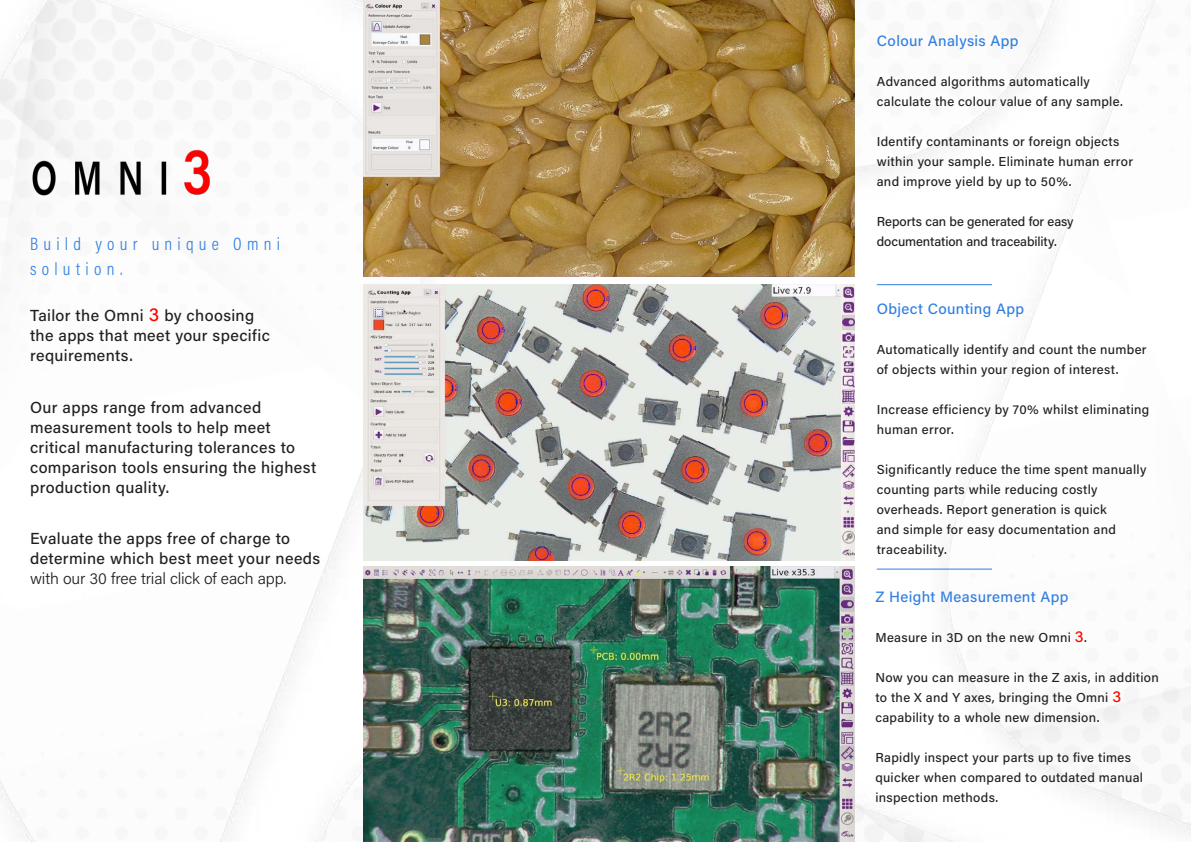
<style>
.page{position:relative;width:1191px;height:842px;background:#fff}
.page>*{position:absolute;margin:0;border:0;box-sizing:border-box;transform-origin:0 0}
.t1{font:300 18px/25px "Acumin Pro Cond";letter-spacing:.29em;color:#307fe1}
.t2{font:500 16px/20px "Acumin Pro";letter-spacing:.025em;color:#231f20}
.t3{font:300 16px "Acumin Pro";letter-spacing:-.01em;color:#231f20}
.t4{font:500 15px "Acumin Pro";letter-spacing:.025em;color:#307fe1}
.t5{font:500 13px/20px "Acumin Pro";letter-spacing:.02em;color:#231f20}
.t6{font:500 13px/20px "Acumin Pro";letter-spacing:-.005em;color:#231f20}
.s1{font-size:19px;color:#ff0600}
.s2{font-size:16px;color:#ff0600}
</style>
<div class="page">
<img style="left:0;top:0;width:1191px;height:842px">
<img style="left:364px;top:0;width:490px;height:276px">
<img style="left:364px;top:285px;width:490px;height:276px">
<img style="left:364px;top:566px;width:490px;height:276px">
<hr style="left:876px;top:284px;width:116px;height:1px;background:#307fe1">
<hr style="left:876px;top:569px;width:116px;height:1px;background:#307fe1">
<img style="left:32px;top:145px;width:191px;height:56px">
<h1 class="t1" style="left:30px;top:231px;width:251px">Build your unique Omni solution.</h1>
<p class="t2" style="left:30px;top:305px;width:241px">Tailor the Omni <span class="s1">3</span> by choosing the apps that meet your specific requirements.</p>
<p class="t2" style="left:30px;top:396px;width:288px">Our apps range from advanced measurement tools to help meet critical manufacturing tolerances to comparison tools ensuring the highest production quality.</p>
<p class="t2" style="left:30px;top:528px;width:292px">Evaluate the apps free of charge to determine which best meet your needs</p>
<p class="t3" style="left:30px;top:567px;width:258px">with our 30 free trial click of each app.</p>
<p class="t4" style="left:876px;top:30px;width:143px">Colour Analysis App</p>
<p class="t5" style="left:876px;top:70px;width:247px">Advanced algorithms automatically calculate the colour value of any sample.</p>
<p class="t5" style="left:876px;top:130px;width:258px">Identify contaminants or foreign objects within your sample. Eliminate human error and improve yield by up to 50%.</p>
<p class="t6" style="left:876px;top:210px;width:198px">Reports can be generated for easy documentation and traceability.</p>
<p class="t4" style="left:876px;top:299px;width:149px">Object Counting App</p>
<p class="t5" style="left:876px;top:339px;width:271px">Automatically identify and count the number of objects within your region of interest.</p>
<p class="t5" style="left:876px;top:399px;width:274px">Increase efficiency by 70% whilst eliminating human error.</p>
<p class="t5" style="left:876px;top:459px;width:271px">Significantly reduce the time spent manually counting parts while reducing costly overheads. Report generation is quick<br>and simple for easy documentation and traceability.</p>
<p class="t4" style="left:875px;top:586px;width:194px">Z Height Measurement App</p>
<p class="t5" style="left:875px;top:626px;width:213px">Measure in 3D on the new Omni <span class="s2">3</span>.</p>
<p class="t5" style="left:875px;top:666px;width:285px">Now you can measure in the Z axis, in addition to the X and Y axes, bringing the Omni <span class="s2">3 </span>capability to a whole new dimension.</p>
<p class="t5" style="left:875px;top:746px;width:269px">Rapidly inspect your parts up to five times quicker when compared to outdated manual inspection methods.</p>
</div>
